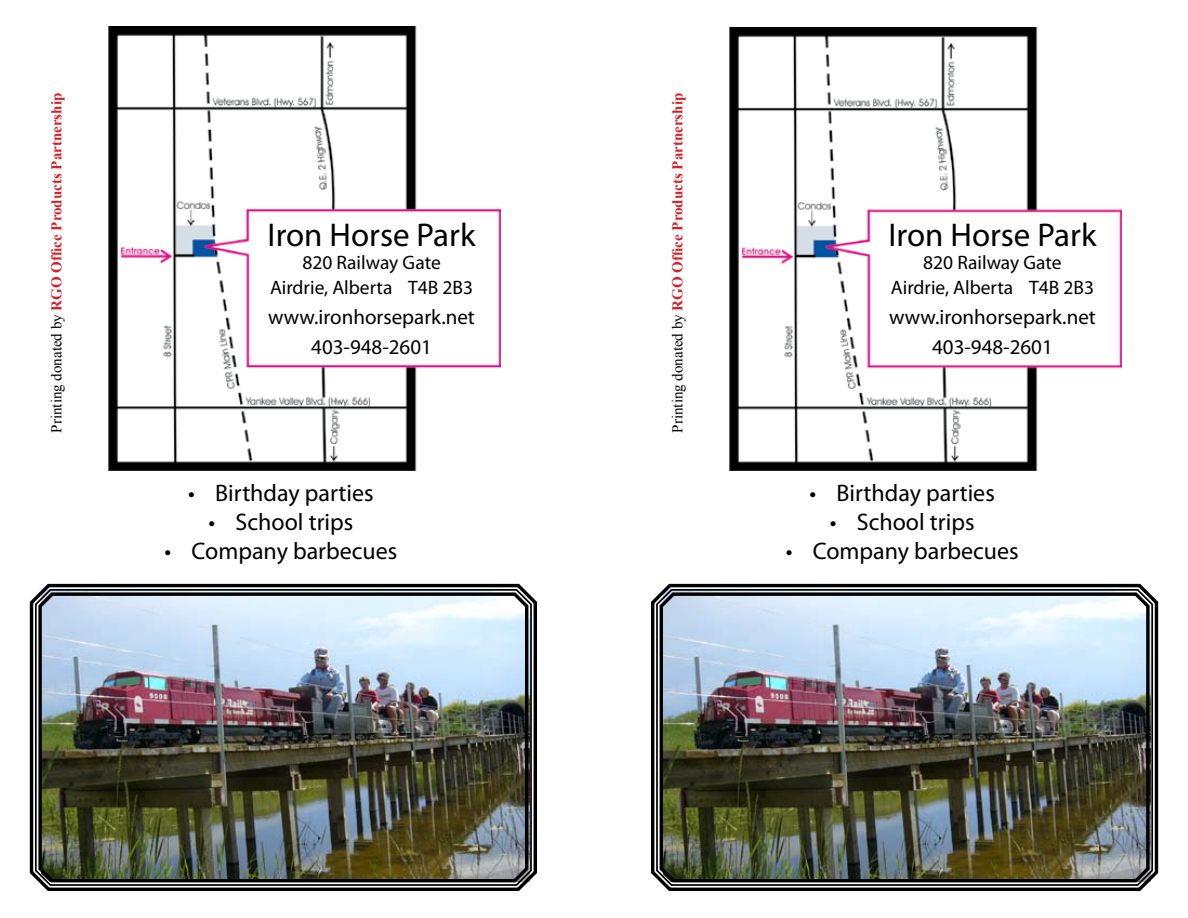
<style>
.page{position:relative;width:1188px;height:918px;background:#fff}
.page>*{position:absolute;margin:0;border:0;box-sizing:border-box;transform-origin:0 0}
.t1{font:33px "Myriad Pro";color:#000}
.t2{font:24px "Myriad Pro";color:#000}
.t3{font:21px/30px "Myriad Pro";color:#000;text-align:center}
.t4{font:19.5px/25.2px "Myriad Pro";color:#000;text-align:center}
.t5{font:700 15px "Times New Roman";color:#d2232a}
.s1{font-weight:400;color:#000}
</style>
<div class="page">
<svg style="left:29px;top:583px;width:508px;height:308px;background:#414141"></svg>
<svg style="left:34px;top:587px;width:499px;height:300px"></svg>
<img style="left:37px;top:589px;width:493px;height:295px">
<svg style="left:651px;top:583px;width:508px;height:308px"></svg>
<img style="left:658px;top:589px;width:493px;height:295px">
<img style="left:109px;top:27px;width:392px;height:443px">
<img style="left:730px;top:27px;width:392px;height:444px">
<p class="t5" style="left:46px;top:433px;width:341px;rotate:-90deg"><span class="s1">Printing donated by</span> RGO Office Products Partnership</p>
<h1 class="t1" style="left:268px;top:214px;width:210px">Iron Horse Park</h1>
<h3 class="t4" style="left:270px;top:250px;width:205px">820 Railway Gate<br>Airdrie, Alberta T4B 2B3</h3>
<h3 class="t3" style="left:268px;top:302px;width:208px">www.ironhorsepark.net<br>403-948-2601</h3>
<h2 class="t2" style="left:188px;top:478px;width:187px">• Birthday parties</h2>
<h2 class="t2" style="left:209px;top:507px;width:146px">• School trips</h2>
<h2 class="t2" style="left:165px;top:536px;width:234px">• Company barbecues</h2>
<p class="t5" style="left:667px;top:433px;width:341px;rotate:-90deg"><span class="s1">Printing donated by</span> RGO Office Products Partnership</p>
<h1 class="t1" style="left:888px;top:214px;width:210px">Iron Horse Park</h1>
<h3 class="t4" style="left:891px;top:250px;width:205px">820 Railway Gate<br>Airdrie, Alberta T4B 2B3</h3>
<h3 class="t3" style="left:889px;top:302px;width:208px">www.ironhorsepark.net<br>403-948-2601</h3>
<h2 class="t2" style="left:810px;top:478px;width:187px">• Birthday parties</h2>
<h2 class="t2" style="left:830px;top:507px;width:146px">• School trips</h2>
<h2 class="t2" style="left:786px;top:536px;width:234px">• Company barbecues</h2>
</div>
